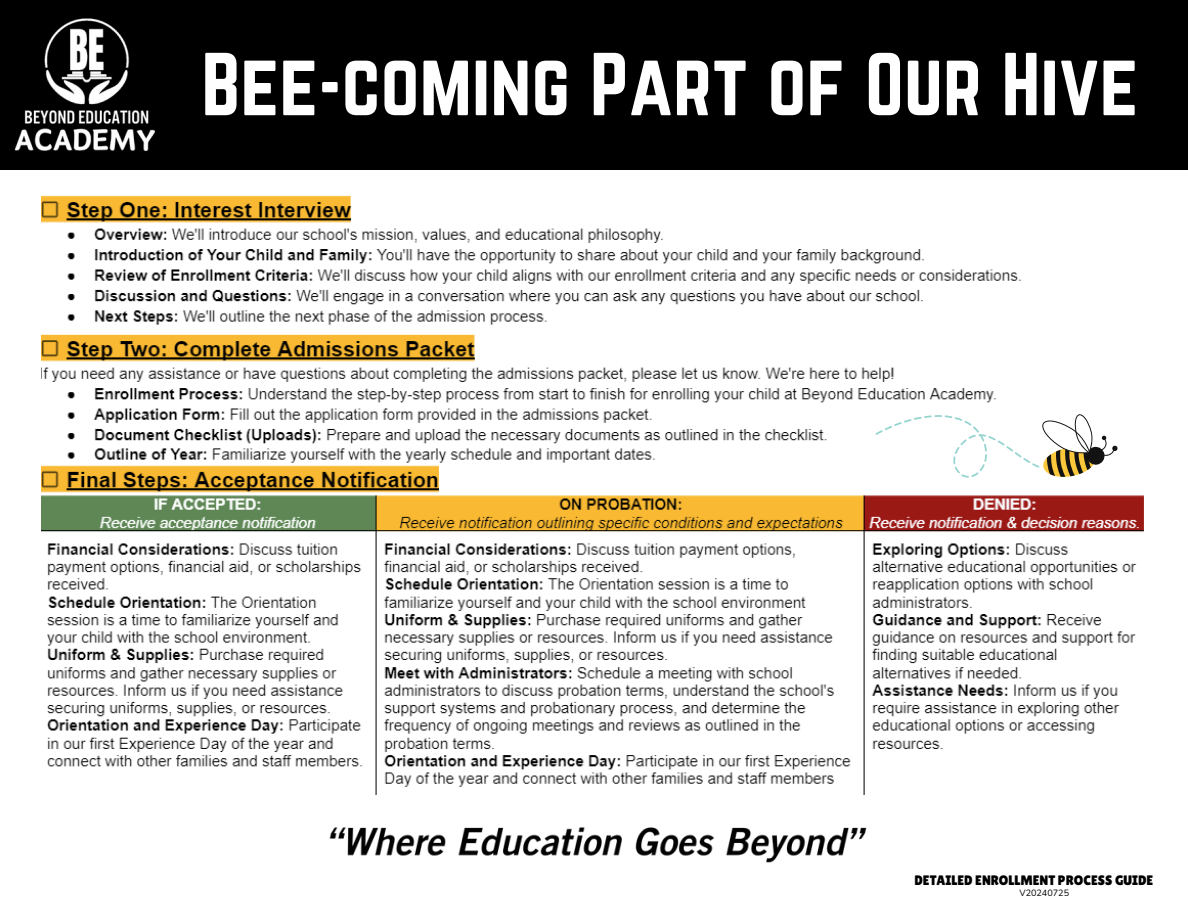
<style>
.page{position:relative;width:1188px;height:918px;background:#fff}
.page>*{position:absolute;margin:0;border:0;box-sizing:border-box;transform-origin:0 0}
.t1{font:78px "Norwester";color:#fff}
.t2{font:13.65px "Lilita One";color:#000}
.t3{font:9px "Nunito";color:#000}
</style>
<div class="page">
<div style="left:0;top:0;width:1188px;height:170px;background:#000"></div>
<img style="left:42px;top:195px;width:1102px;height:600px">
<svg style="left:876px;top:414px;width:241px;height:64px"></svg>
<img style="left:14px;top:18px;width:141px;height:133px">
<img style="left:329px;top:827px;width:538px;height:36px">
<p class="t1" style="left:201px;top:37px;width:939px">Bee-coming Part of Our Hive</p>
<p class="t2" style="left:915px;top:872px;width:240px">DETAILED ENROLLMENT PROCESS GUIDE</p>
<h2 class="t3" style="left:1019px;top:887px;width:51px">V20240725</h2>
</div>
